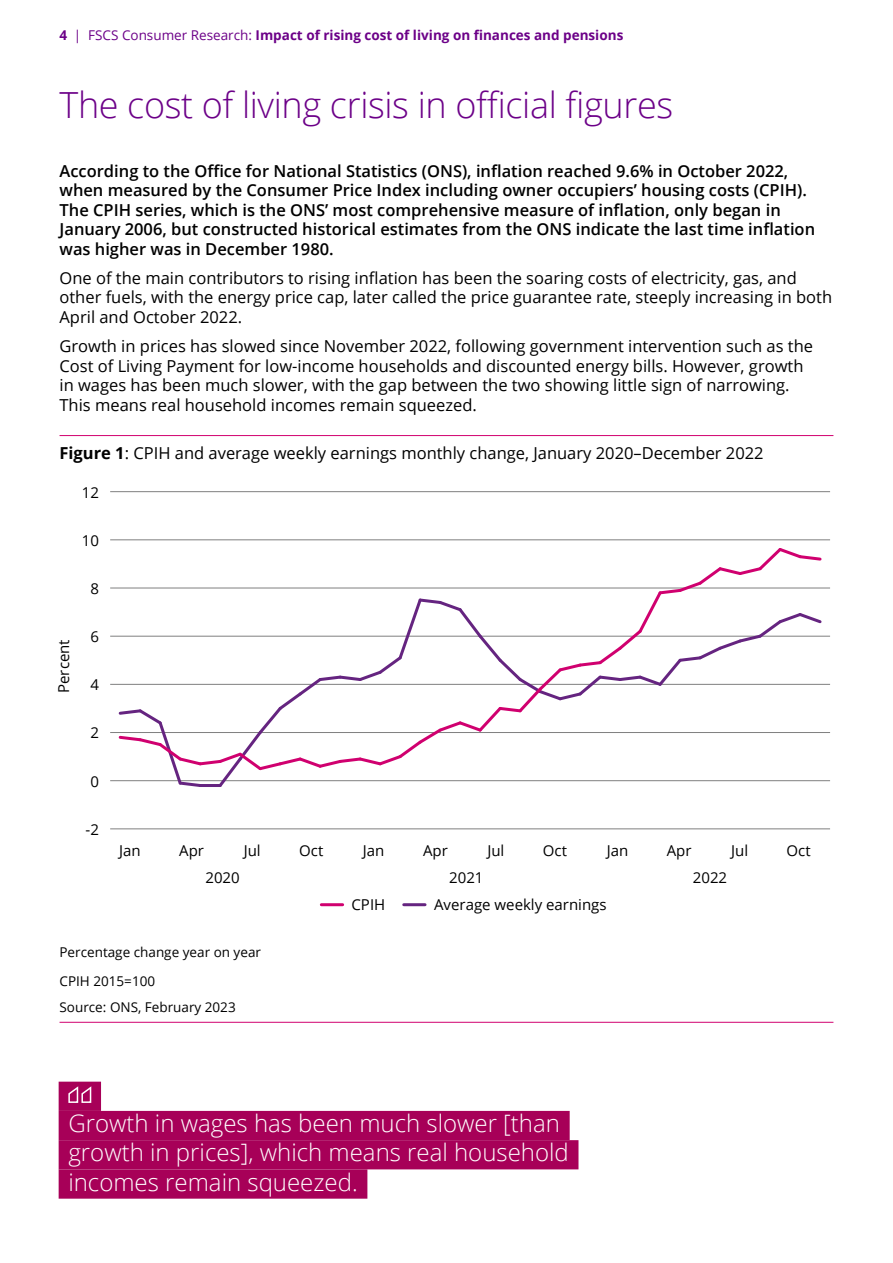
<style>
.page{position:relative;width:893px;height:1263px;background:#fff}
.page>*{position:absolute;margin:0;border:0;box-sizing:border-box;transform-origin:0 0}
.A_Head_24_26pt_light{font:300 36px "Open Sans";letter-spacing:-.01em;color:#6c0088}
.Quote_blue{font:300 24px "Open Sans";color:#fff}
.Open_Sans_text_11_13{font:16.5px/19.5px "Open Sans";color:#000}
.Standfirst{font:600 16.5px/19.5px "Open Sans";color:#000}
.Figure_rule_above{font:16.5px "Open Sans";color:#000}
.t1{font:15px "Open Sans";color:#000}
.t2{font:700 13.5px "Open Sans";color:#6c0088}
.Footnote{font:13.5px "Open Sans";color:#000}
.Source_rule_below{font:13.5px "Open Sans";color:#000}
.s1{font-weight:400}
.s2{font-weight:700}
</style>
<div class="page">
<hr style="left:60px;top:435px;width:773px;height:1px;background:#d1006f">
<hr style="left:60px;top:1022px;width:773px;height:1px;background:#d1006f">
<hr style="left:321px;top:903px;width:22px;height:3px;background:#d0006f">
<hr style="left:404px;top:903px;width:21px;height:3px;background:#652480">
<hr style="left:110px;top:780px;width:720px;height:1px;background:#7f8080">
<hr style="left:110px;top:829px;width:720px;height:1px;background:#7f8080">
<hr style="left:110px;top:732px;width:720px;height:1px;background:#7f8080">
<hr style="left:110px;top:684px;width:720px;height:1px;background:#7f8080">
<hr style="left:110px;top:636px;width:720px;height:1px;background:#7f8080">
<hr style="left:110px;top:588px;width:720px;height:1px;background:#7f8080">
<hr style="left:110px;top:540px;width:720px;height:1px;background:#7f8080">
<hr style="left:110px;top:491px;width:720px;height:1px;background:#7f8080">
<svg style="left:117px;top:548px;width:707px;height:239px"></svg>
<div style="left:59px;top:1082px;width:42px;height:29px;background:#a70058"></div>
<div style="left:59px;top:1111px;width:511px;height:29px;background:#a70058"></div>
<div style="left:59px;top:1140px;width:519px;height:29px;background:#a70058"></div>
<div style="left:59px;top:1169px;width:308px;height:30px;background:#a70058"></div>
<svg style="left:68px;top:1086px;width:24px;height:17px"></svg>
<p class="t2" style="left:60px;top:26px;width:565px">4 <span class="s1">| FSCS Consumer Research:</span> Impact of rising cost of living on finances and pensions</p>
<h1 class="A_Head_24_26pt_light" style="left:60px;top:80px;width:615px">The cost of living crisis in official figures</h1>
<p class="Standfirst" style="left:60px;top:160px;width:757px">According to the Office for National Statistics (ONS), inflation reached 9.6% in October 2022, when measured by the Consumer Price Index including owner occupiers’ housing costs (CPIH).<br>The CPIH series, which is the ONS’ most comprehensive measure of inflation, only began in January 2006, but constructed historical estimates from the ONS indicate the last time inflation was higher was in December 1980.</p>
<p class="Open_Sans_text_11_13" style="left:60px;top:268px;width:774px">One of the main contributors to rising inflation has been the soaring costs of electricity, gas, and other fuels, with the energy price cap, later called the price guarantee rate, steeply increasing in both<br>April and October 2022.</p>
<p class="Open_Sans_text_11_13" style="left:60px;top:336px;width:755px">Growth in prices has slowed since November 2022, following government intervention such as the Cost of Living Payment for low-income households and discounted energy bills. However, growth in wages has been much slower, with the gap between the two showing little sign of narrowing.<br>This means real household incomes remain squeezed.</p>
<p class="Figure_rule_above" style="left:60px;top:442px;width:706px"><span class="s2">Figure 1</span>: CPIH and average weekly earnings monthly change, January 2020–December 2022</p>
<p class="t1" style="left:82px;top:482px;width:19px">12</p>
<p class="t1" style="left:82px;top:530px;width:19px">10</p>
<p class="t1" style="left:54px;top:693px;width:55px;rotate:-90deg">Percent</p>
<p class="t1" style="left:90px;top:578px;width:10px">8</p>
<p class="t1" style="left:90px;top:626px;width:10px">6</p>
<p class="t1" style="left:90px;top:674px;width:10px">4</p>
<p class="t1" style="left:90px;top:723px;width:10px">2</p>
<p class="t1" style="left:90px;top:771px;width:10px">0</p>
<p class="t1" style="left:86px;top:819px;width:15px">-2</p>
<p class="t1" style="left:119px;top:840px;width:23px">Jan</p>
<p class="t1" style="left:179px;top:840px;width:26px">Apr</p>
<p class="t1" style="left:244px;top:840px;width:19px">Jul</p>
<p class="t1" style="left:299px;top:840px;width:26px">Oct</p>
<p class="t1" style="left:363px;top:840px;width:23px">Jan</p>
<p class="t1" style="left:423px;top:840px;width:26px">Apr</p>
<p class="t1" style="left:487px;top:840px;width:19px">Jul</p>
<p class="t1" style="left:543px;top:840px;width:26px">Oct</p>
<p class="t1" style="left:607px;top:840px;width:23px">Jan</p>
<p class="t1" style="left:667px;top:840px;width:26px">Apr</p>
<p class="t1" style="left:731px;top:840px;width:19px">Jul</p>
<p class="t1" style="left:787px;top:840px;width:26px">Oct</p>
<p class="t1" style="left:205px;top:867px;width:36px">2020</p>
<p class="t1" style="left:449px;top:867px;width:36px">2021</p>
<p class="t1" style="left:693px;top:867px;width:36px">2022</p>
<p class="t1" style="left:351px;top:894px;width:35px">CPIH</p>
<p class="t1" style="left:434px;top:894px;width:174px">Average weekly earnings</p>
<p class="Footnote" style="left:60px;top:942px;width:203px">Percentage change year on year</p>
<p class="Footnote" style="left:60px;top:972px;width:97px">CPIH 2015=100</p>
<p class="Source_rule_below" style="left:60px;top:998px;width:178px">Source: ONS, February 2023</p>
<p class="Quote_blue" style="left:68px;top:1107px;width:493px">Growth in wages has been much slower [than</p>
<p class="Quote_blue" style="left:68px;top:1136px;width:502px">growth in prices], which means real household</p>
<p class="Quote_blue" style="left:68px;top:1165px;width:291px">incomes remain squeezed.</p>
</div>
